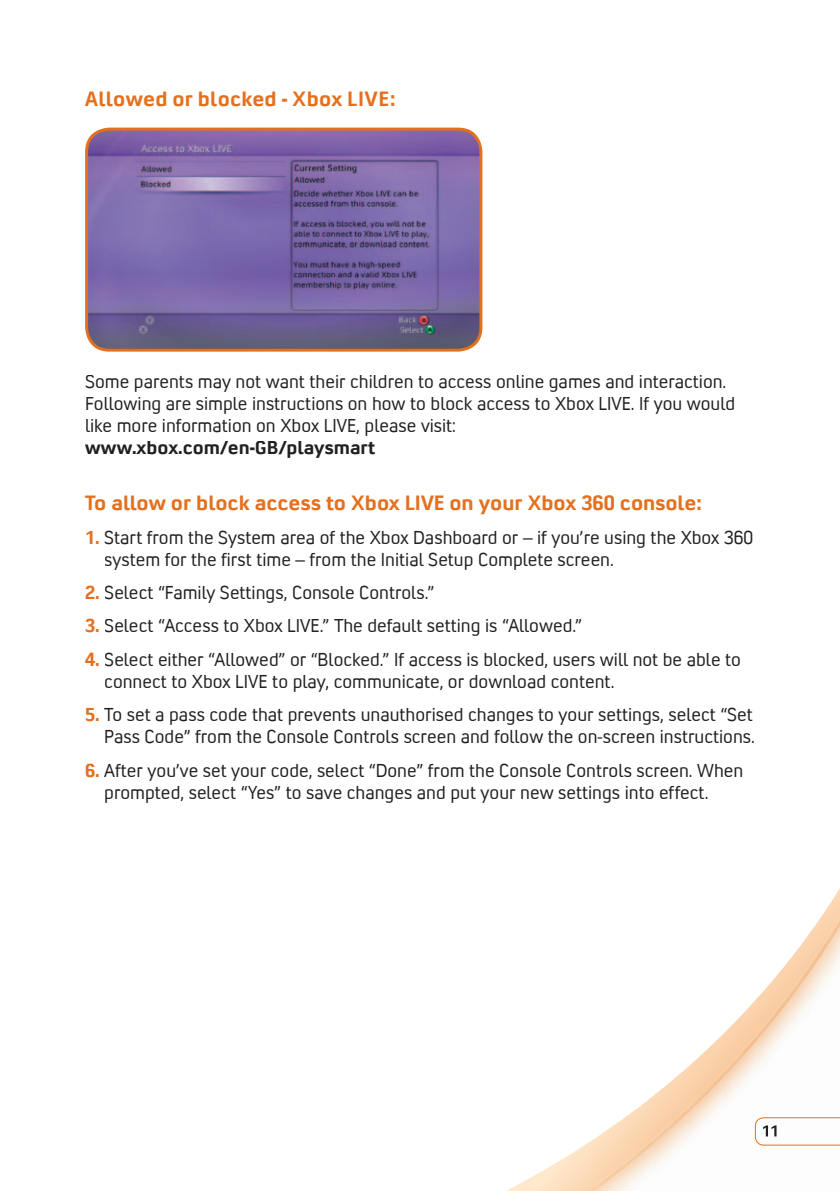
<style>
.page{position:relative;width:840px;height:1191px;background:#fff}
.page>*{position:absolute;margin:0;border:0;box-sizing:border-box;transform-origin:0 0}
.t1{font:700 21px "Convection";color:#e4701e}
.t2{font:19px/22px "Convection";color:#231f20}
.t3{font:700 19px "Convection";color:#231f20}
.s1{font-weight:700;color:#e4701e}
</style>
<div class="page">
<svg style="left:506px;top:890px;width:333px;height:301px"></svg>
<img style="left:587px;top:918px;width:252px;height:273px">
<svg style="left:85px;top:128px;width:397px;height:224px;background:#7d679d"></svg>
<svg style="left:754px;top:1117px;width:85px;height:28px"></svg>
<p class="t1" style="left:85px;top:86px;width:311px">Allowed or blocked - Xbox LIVE:</p>
<p class="t2" style="left:85px;top:370px;width:651px">Some parents may not want their children to access online games and interaction.<br>Following are simple instructions on how to block access to Xbox LIVE. If you would like more information on Xbox LIVE, please visit:</p>
<p class="t3" style="left:85px;top:435px;width:291px">www.xbox.com/en-GB/playsmart</p>
<p class="t1" style="left:85px;top:489px;width:618px">To allow or block access to Xbox LIVE on your Xbox 360 console:</p>
<p class="t2" style="left:104px;top:525px;width:650px;text-indent:-19px"><span class="s1">1.</span> Start from the System area of the Xbox Dashboard or – if you’re using the Xbox 360 system for the first time – from the Initial Setup Complete screen.</p>
<p class="t2" style="left:85px;top:581px;width:350px"><span class="s1">2.</span> Select “Family Settings, Console Controls.”</p>
<p class="t2" style="left:85px;top:614px;width:498px"><span class="s1">3.</span> Select “Access to Xbox LIVE.” The default setting is “Allowed.”</p>
<p class="t2" style="left:104px;top:647px;width:637px;text-indent:-19px"><span class="s1">4.</span> Select either “Allowed” or “Blocked.” If access is blocked, users will not be able to connect to Xbox LIVE to play, communicate, or download content.</p>
<p class="t2" style="left:85px;top:703px;width:670px;text-align:right"><span class="s1">5.</span> To set a pass code that prevents unauthorised changes to your settings, select “Set<br>Pass Code” from the Console Controls screen and follow the on-screen instructions.</p>
<p class="t2" style="left:104px;top:758px;width:640px;text-indent:-19px"><span class="s1">6.</span> After you’ve set your code, select “Done” from the Console Controls screen. When prompted, select “Yes” to save changes and put your new settings into effect.</p>
</div>
